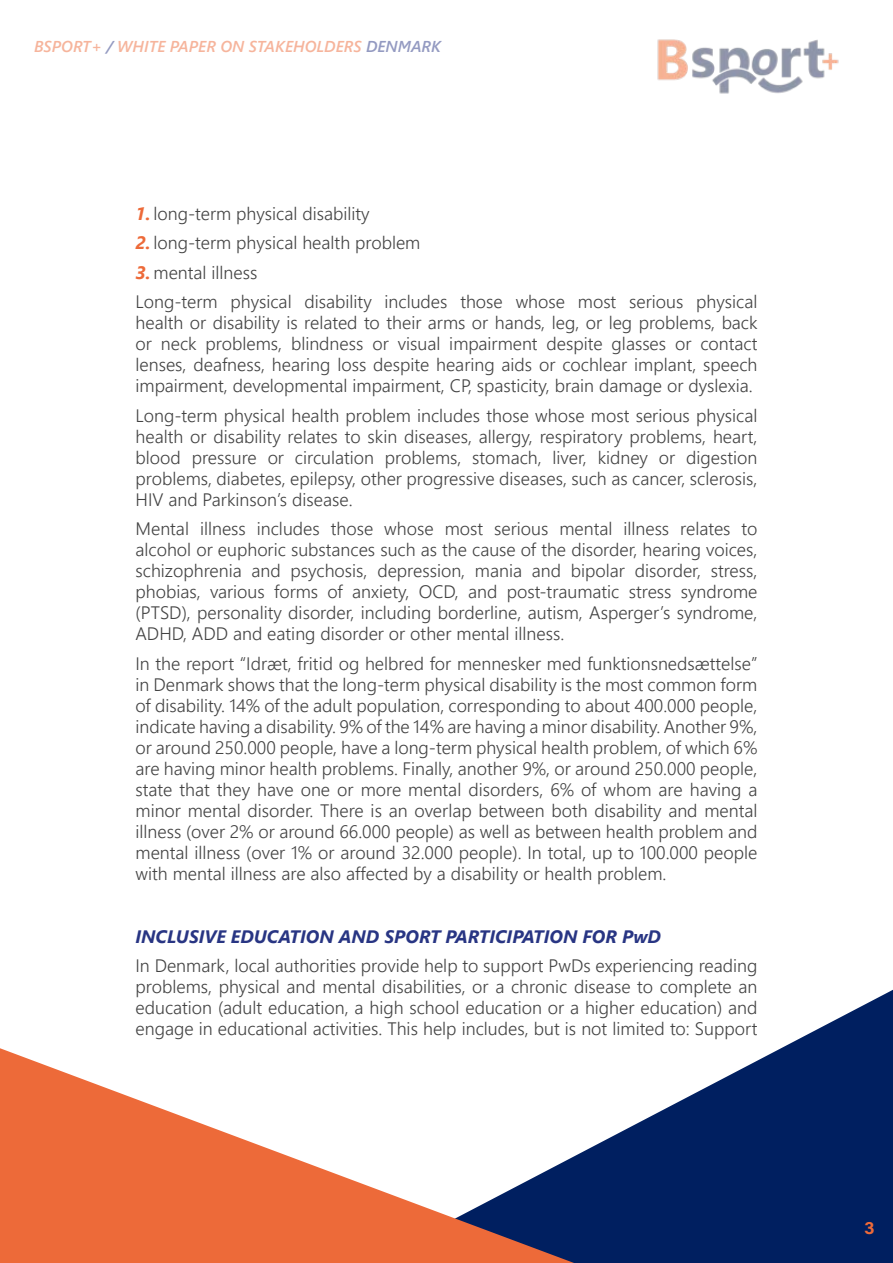
<style>
.page{position:relative;width:893px;height:1263px;background:#fff}
.page>*{position:absolute;margin:0;border:0;box-sizing:border-box;transform-origin:0 0}
.t1{font:300 18px/21px "Segoe UI";color:#434343;text-align:justify}
.t2{font:italic 700 18px "Segoe UI";color:#283583}
.t3{font:700 18px "Acumin Pro";color:#ed6a39}
.t4{font:italic 600 15.75px "Segoe UI";color:#ed6a39}
.s1{color:#283583}
.s2{font-weight:700;font-style:italic;color:#ed6a39}
</style>
<div class="page">
<svg style="left:574px;top:990px;width:319px;height:273px;fill:#001f60"></svg>
<svg style="left:0;top:1048px;width:574px;height:215px"></svg>
<img style="left:657px;top:39px;width:182px;height:55px">
<p class="t4" style="left:34px;top:31px;width:409px">BSPORT+ <span class="s1">/</span> WHITE PAPER ON STAKEHOLDERS <span class="s1">DENMARK</span></p>
<p class="t1" style="left:136px;top:201px;width:236px"><span class="s2">1.</span> long-term physical disability</p>
<p class="t1" style="left:136px;top:231px;width:286px"><span class="s2">2.</span> long-term physical health problem</p>
<p class="t1" style="left:136px;top:256px;width:623px;line-height:29.5px"><span class="s2">3.</span> mental illness<br>Long-term physical disability includes those whose most serious physical</p>
<p class="t1" style="left:136px;top:311px;width:623px">health or disability is related to their arms or hands, leg, or leg problems, back or neck problems, blindness or visual impairment despite glasses or contact lenses, deafness, hearing loss despite hearing aids or cochlear implant, speech impairment, developmental impairment, CP, spasticity, brain damage or dyslexia.</p>
<p class="t1" style="left:136px;top:403px;width:623px">Long-term physical health problem includes those whose most serious physical health or disability relates to skin diseases, allergy, respiratory problems, heart, blood pressure or circulation problems, stomach, liver, kidney or digestion problems, diabetes, epilepsy, other progressive diseases, such as cancer, sclerosis, HIV and Parkinson’s disease.</p>
<p class="t1" style="left:136px;top:517px;width:623px">Mental illness includes those whose most serious mental illness relates to alcohol or euphoric substances such as the cause of the disorder, hearing voices, schizophrenia and psychosis, depression, mania and bipolar disorder, stress, phobias, various forms of anxiety, OCD, and post-traumatic stress syndrome (PTSD), personality disorder, including borderline, autism, Asperger’s syndrome, ADHD, ADD and eating disorder or other mental illness.</p>
<p class="t1" style="left:136px;top:651px;width:623px">In the report “Idræt, fritid og helbred for mennesker med funktionsnedsættelse” in Denmark shows that the long-term physical disability is the most common form of disability. 14% of the adult population, corresponding to about 400.000 people, indicate having a disability. 9% of the 14% are having a minor disability. Another 9%, or around 250.000 people, have a long-term physical health problem, of which 6% are having minor health problems. Finally, another 9%, or around 250.000 people, state that they have one or more mental disorders, 6% of whom are having a minor mental disorder. There is an overlap between both disability and mental illness (over 2% or around 66.000 people) as well as between health problem and mental illness (over 1% or around 32.000 people). In total, up to 100.000 people with mental illness are also affected by a disability or health problem.</p>
<p class="t2" style="left:136px;top:919px;width:527px">INCLUSIVE EDUCATION AND SPORT PARTICIPATION FOR PwD</p>
<p class="t1" style="left:136px;top:953px;width:623px">In Denmark, local authorities provide help to support PwDs experiencing reading problems, physical and mental disabilities, or a chronic disease to complete an education (adult education, a high school education or a higher education) and engage in educational activities. This help includes, but is not limited to: Support</p>
<p class="t3" style="left:864px;top:1215px;width:12px">3</p>
</div>
